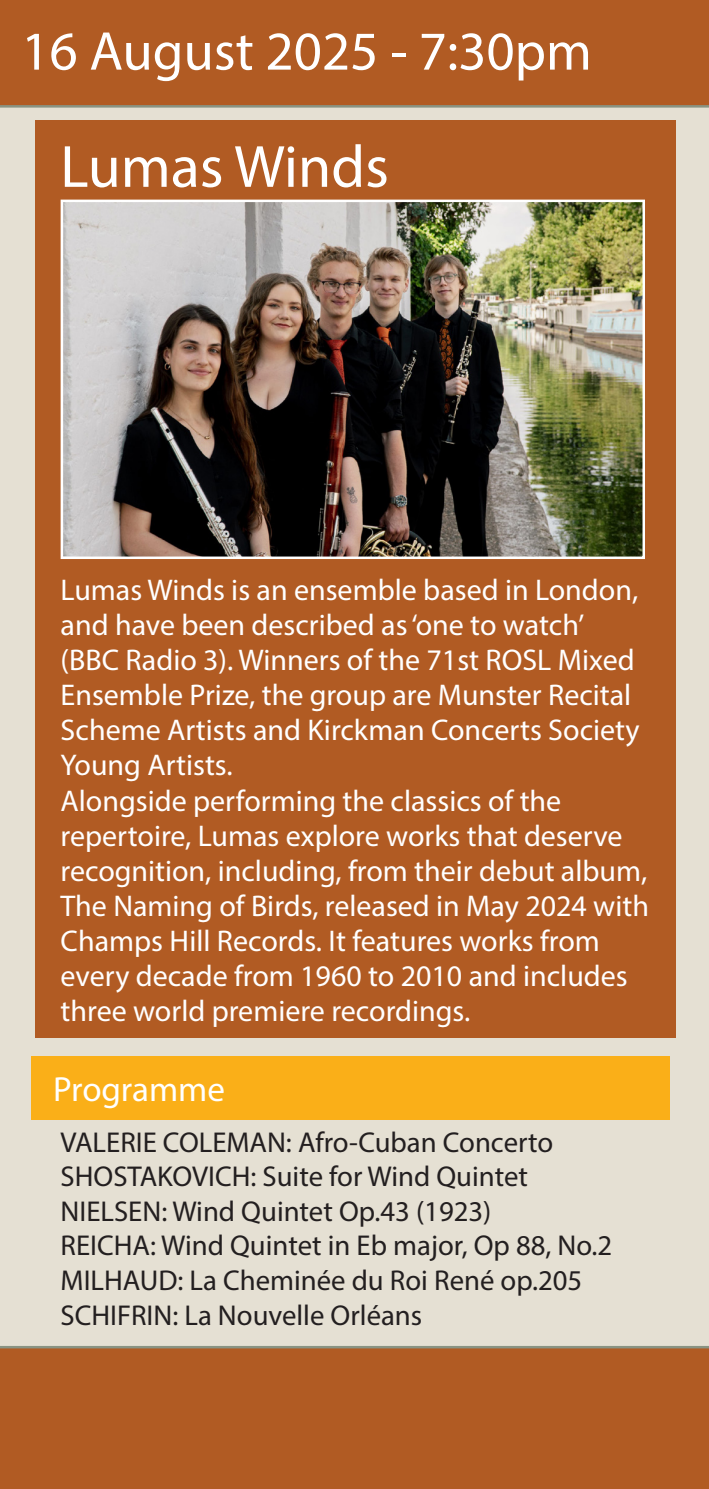
<style>
.page{position:relative;width:709px;height:1489px;background:#fff}
.page>*{position:absolute;margin:0;border:0;box-sizing:border-box;transform-origin:0 0}
.t1{font:60px "Myriad Pro";color:#fff}
.t2{font:55px "Myriad Pro";color:#fff}
.t3{font:35px "Myriad Pro";letter-spacing:-.005em;color:#fff}
.t4{font:30px/35px "Myriad Pro";color:#fff}
.t5{font:28.75px/34.5px "Myriad Pro";color:#231f20}
</style>
<div class="page">
<div style="left:0;top:0;width:709px;height:1488px;background:#b15b23"></div>
<div style="left:0;top:105px;width:709px;height:1243px;background:#e5e0d3"></div>
<div style="left:32px;top:1056px;width:638px;height:63px;background:#faaf18"></div>
<div style="left:35px;top:120px;width:640px;height:918px;background:#b15b23"></div>
<img style="left:64px;top:202px;width:578px;height:354px">
<div style="left:61px;top:199px;width:584px;height:360px;border:2px solid #fff"></div>
<p class="t2" style="left:21px;top:17px;width:572px">16 August 2025 - 7:30pm</p>
<p class="t1" style="left:60px;top:130px;width:330px">Lumas Winds</p>
<p class="t4" style="left:61px;top:572px;width:580px">Lumas Winds is an ensemble based in London, and have been described as ‘one to watch’ (BBC Radio 3). Winners of the 71st ROSL Mixed Ensemble Prize, the group are Munster Recital Scheme Artists and Kirckman Concerts Society Young Artists.</p>
<p class="t4" style="left:61px;top:782px;width:590px">Alongside performing the classics of the repertoire, Lumas explore works that deserve recognition, including, from their debut album, The Naming of Birds, released in May 2024 with Champs Hill Records. It features works from every decade from 1960 to 2010 and includes three world premiere recordings.</p>
<p class="t3" style="left:53px;top:1067px;width:173px">Programme</p>
<p class="t5" style="left:61px;top:1124px;width:553px">VALERIE COLEMAN: Afro-Cuban Concerto SHOSTAKOVICH: Suite for Wind Quintet NIELSEN: Wind Quintet Op.43 (1923)<br>REICHA: Wind Quintet in Eb major, Op 88, No.2<br>MILHAUD: La Cheminée du Roi René op.205<br>SCHIFRIN: La Nouvelle Orléans</p>
</div>
